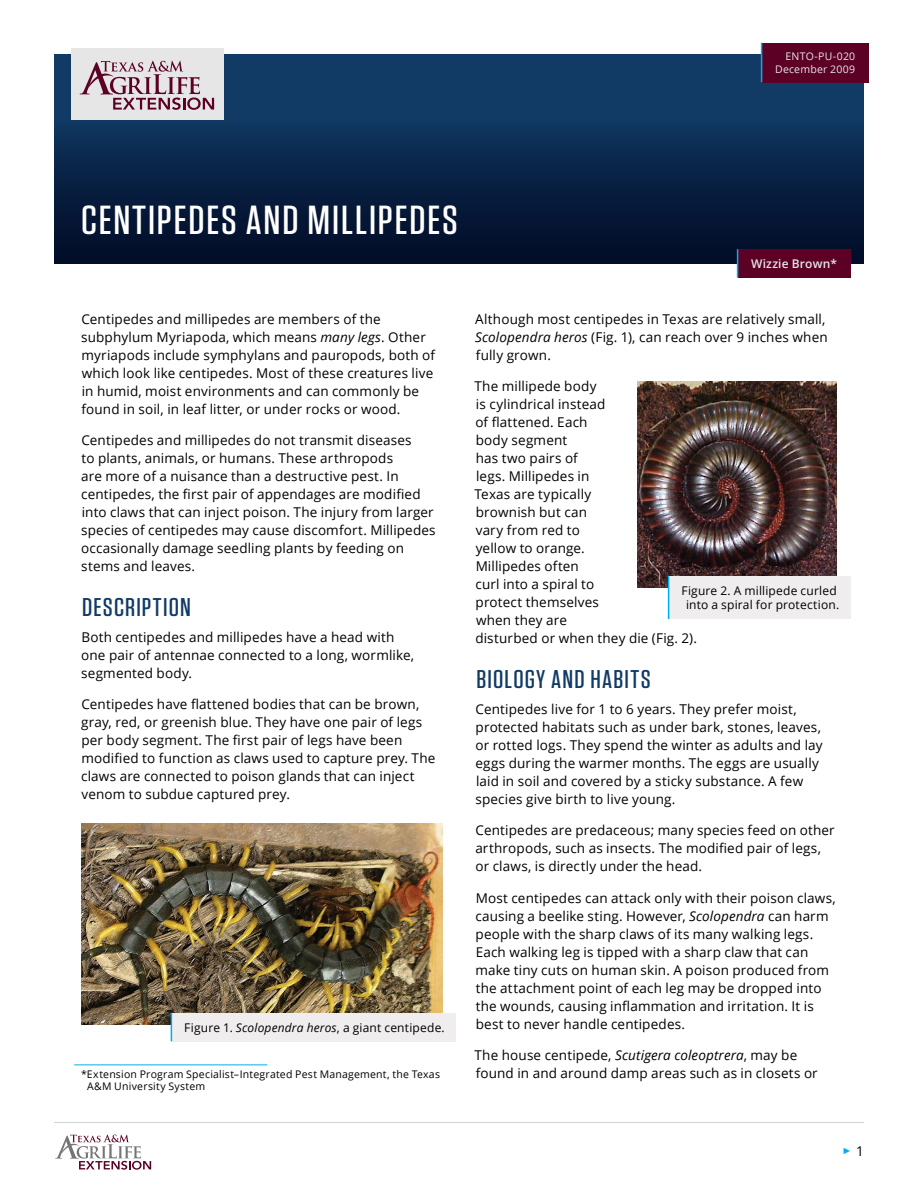
<style>
.page{position:relative;width:918px;height:1188px;background:#fff}
.page>*{position:absolute;margin:0;border:0;box-sizing:border-box;transform-origin:0 0}
.Title{font:500 40.5px "Tungsten";letter-spacing:.04em;color:#fff;scale:1.11 1}
.heading1{font:500 25.65px "Tungsten";letter-spacing:.04em;color:#113b65;scale:1.11 1}
.Body{font:13.5px/18px "Open Sans";letter-spacing:.01em;color:#000}
.Figure_Captions{font:12px/14.4px "Open Sans";letter-spacing:.015em;color:#000;text-align:center}
.Authors{font:600 12px "Open Sans";letter-spacing:.015em;color:#e5e6e5}
.author_info{font:10.5px/12px "Open Sans";letter-spacing:.02em;color:#000}
.pub{font:10.5px "Open Sans";letter-spacing:.02em;color:#e5e6e5}
.t1{font:9px "Arial";color:#00aeef}
.s1{font-style:italic}
.s2{font-family:"Open Sans";font-size:13.5px;color:#000}
</style>
<div class="page">
<div style="left:54px;top:54px;width:810px;height:209px;background:#113b65"></div>
<div style="left:54px;top:121px;width:810px;height:142px;background:linear-gradient(to bottom,#0f345d,#010b25)"></div>
<hr style="left:54px;top:1122px;width:810px;height:1px;background:#d1d3d4">
<div style="left:71px;top:49px;width:152px;height:71px;background:#e5e6e5"></div>
<svg style="left:80px;top:61px;width:134px;height:49px"></svg>
<svg style="left:55px;top:1135px;width:96px;height:35px"></svg>
<div style="left:762px;top:43px;width:107px;height:39px;background:#5d0025"></div>
<hr style="left:761px;top:43px;width:1px;height:39px;background:#00aeef">
<div style="left:738px;top:249px;width:112px;height:29px;background:#5d0025"></div>
<svg style="left:737px;top:249px;width:1px;height:29px"></svg>
<hr style="left:74px;top:1065px;width:193px;height:1px;background:#00aeef">
<img style="left:81px;top:824px;width:361px;height:200px">
<div style="left:171px;top:1013px;width:285px;height:28px;background:#efeded"></div>
<svg style="left:171px;top:1013px;width:1px;height:28px"></svg>
<img style="left:637px;top:382px;width:200px;height:205px">
<div style="left:669px;top:576px;width:182px;height:43px;background:#efeded"></div>
<hr style="left:668px;top:576px;width:1px;height:43px;background:#00aeef">
<p class="pub" style="left:786px;top:49px;width:71px">ENTO-PU-020</p>
<p class="pub" style="left:775px;top:62px;width:82px">December 2009</p>
<h1 class="Title" style="left:81px;top:199px;width:341px">CENTIPEDES AND MILLIPEDES</h1>
<p class="Body" style="left:81px;top:310px;width:355px">Centipedes and millipedes are members of the subphylum Myriapoda, which means <span class="s1">many legs</span>. Other myriapods include symphylans and pauropods, both of which look like centipedes. Most of these creatures live in humid, moist environments and can commonly be found in soil, in leaf litter, or under rocks or wood.</p>
<p class="Body" style="left:81px;top:431px;width:356px">Centipedes and millipedes do not transmit diseases<br>to plants, animals, or humans. These arthropods<br>are more of a nuisance than a destructive pest. In centipedes, the first pair of appendages are modified into claws that can inject poison. The injury from larger species of centipedes may cause discomfort. Millipedes occasionally damage seedling plants by feeding on stems and leaves.</p>
<h2 class="heading1" style="left:82px;top:593px;width:99px">DESCRIPTION</h2>
<p class="Body" style="left:81px;top:628px;width:334px">Both centipedes and millipedes have a head with one pair of antennae connected to a long, wormlike, segmented body.</p>
<p class="Body" style="left:81px;top:695px;width:356px">Centipedes have flattened bodies that can be brown, gray, red, or greenish blue. They have one pair of legs per body segment. The first pair of legs have been modified to function as claws used to capture prey. The claws are connected to poison glands that can inject venom to subdue captured prey.</p>
<p class="Figure_Captions" style="left:184px;top:1020px;width:262px">Figure 1. <span class="s1">Scolopendra heros</span>, a giant centipede.</p>
<p class="author_info" style="left:87px;top:1068px;width:355px;text-indent:-6px">*Extension Program Specialist–Integrated Pest Management, the Texas<br>A&amp;M University System</p>
<p class="Authors" style="left:751px;top:256px;width:87px">Wizzie Brown*</p>
<p class="Body" style="left:475px;top:310px;width:354px">Although most centipedes in Texas are relatively small,<br><span class="s1">Scolopendra heros</span> (Fig. 1), can reach over 9 inches when fully grown.</p>
<p class="Body" style="left:474px;top:377px;width:224px">The millipede body<br>is cylindrical instead<br>of flattened. Each<br>body segment<br>has two pairs of<br>legs. Millipedes in<br>Texas are typically<br>brownish but can<br>vary from red to<br>yellow to orange.<br>Millipedes often<br>curl into a spiral to<br>protect themselves<br>when they are<br>disturbed or when they die (Fig. 2).</p>
<h2 class="heading1" style="left:476px;top:665px;width:159px">BIOLOGY AND HABITS</h2>
<p class="Body" style="left:475px;top:700px;width:349px">Centipedes live for 1 to 6 years. They prefer moist, protected habitats such as under bark, stones, leaves, or rotted logs. They spend the winter as adults and lay eggs during the warmer months. The eggs are usually laid in soil and covered by a sticky substance. A few species give birth to live young.</p>
<p class="Body" style="left:475px;top:821px;width:361px">Centipedes are predaceous; many species feed on other arthropods, such as insects. The modified pair of legs, or claws, is directly under the head.</p>
<p class="Body" style="left:475px;top:889px;width:362px">Most centipedes can attack only with their poison claws, causing a beelike sting. However, <span class="s1">Scolopendra</span> can harm people with the sharp claws of its many walking legs.<br>Each walking leg is tipped with a sharp claw that can make tiny cuts on human skin. A poison produced from the attachment point of each leg may be dropped into the wounds, causing inflammation and irritation. It is best to never handle centipedes.</p>
<p class="Body" style="left:474px;top:1046px;width:345px">The house centipede, <span class="s1">Scutigera coleoptrera</span>, may be found in and around damp areas such as in closets or</p>
<p class="Figure_Captions" style="left:681px;top:583px;width:159px">Figure 2. A millipede curled into a spiral for protection.</p>
<p class="t1" style="left:843px;top:1145px;width:23px">► <span class="s2">1</span></p>
</div>
